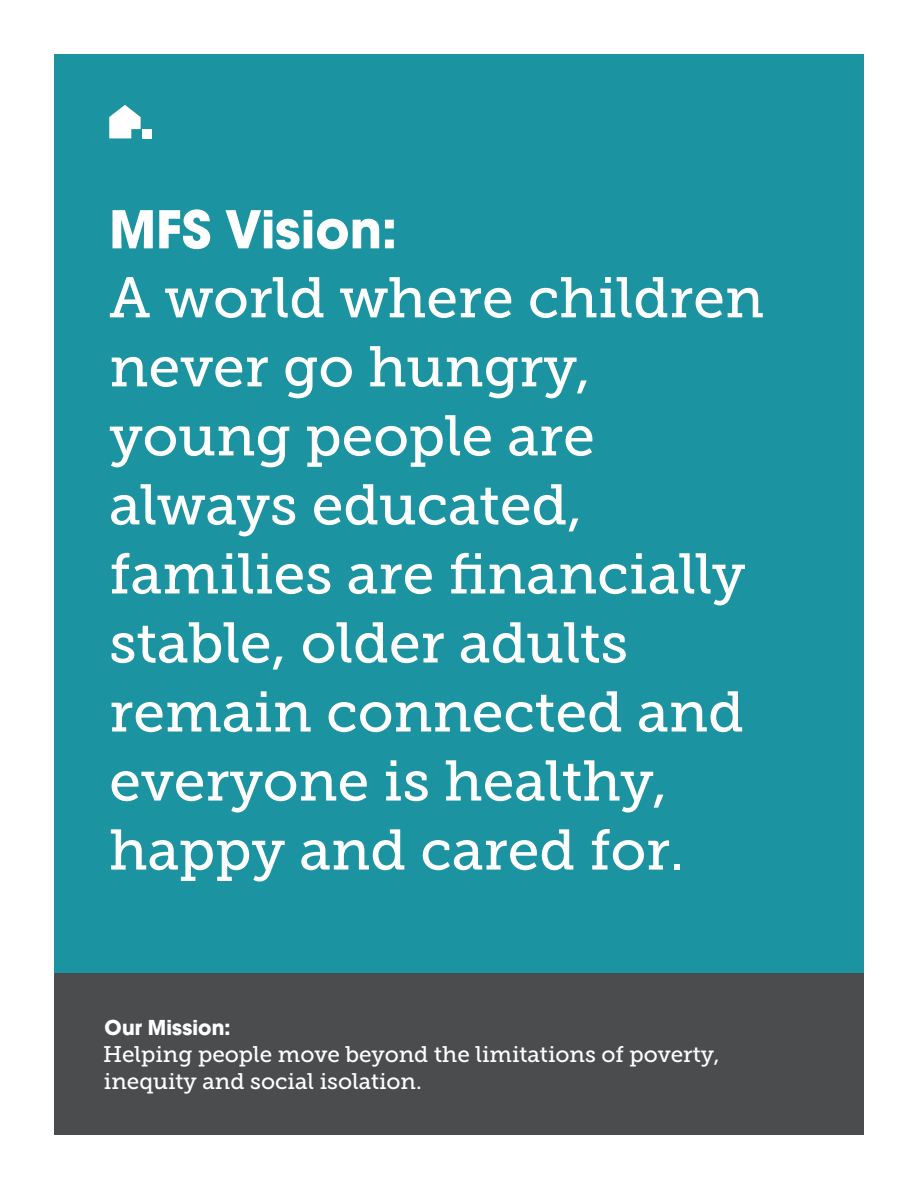
<style>
.page{position:relative;width:918px;height:1188px;background:#fff}
.page>*{position:absolute;margin:0;border:0;box-sizing:border-box;transform-origin:0 0}
.t1{font:57px/69px "Museo Slab 500";color:#fff}
.t2{font:700 57px "Avalon";letter-spacing:.005em;color:#fff}
.t3{font:22.5px/27px "Museo Slab 500";color:#fff}
.t4{font:700 22.5px "Avalon";letter-spacing:.005em;color:#fff}
</style>
<div class="page">
<div style="left:54px;top:54px;width:810px;height:1080px;background:#1c93a0"></div>
<div style="left:143px;top:129px;width:9px;height:9px;background:#fff"></div>
<svg style="left:109px;top:105px;width:32px;height:33px"></svg>
<div style="left:54px;top:973px;width:810px;height:161px;background:#4b4c4d"></div>
<p class="t2" style="left:109px;top:195px;width:289px">MFS Vision:</p>
<p class="t1" style="left:109px;top:264px;width:656px">A world where children never go hungry, young people are always educated, families are financially stable, older adults remain connected and everyone is healthy, happy and cared for.</p>
<p class="t4" style="left:105px;top:1014px;width:127px">Our Mission:</p>
<p class="t3" style="left:103px;top:1041px;width:618px">Helping people move beyond the limitations of poverty, inequity and social isolation.</p>
</div>
